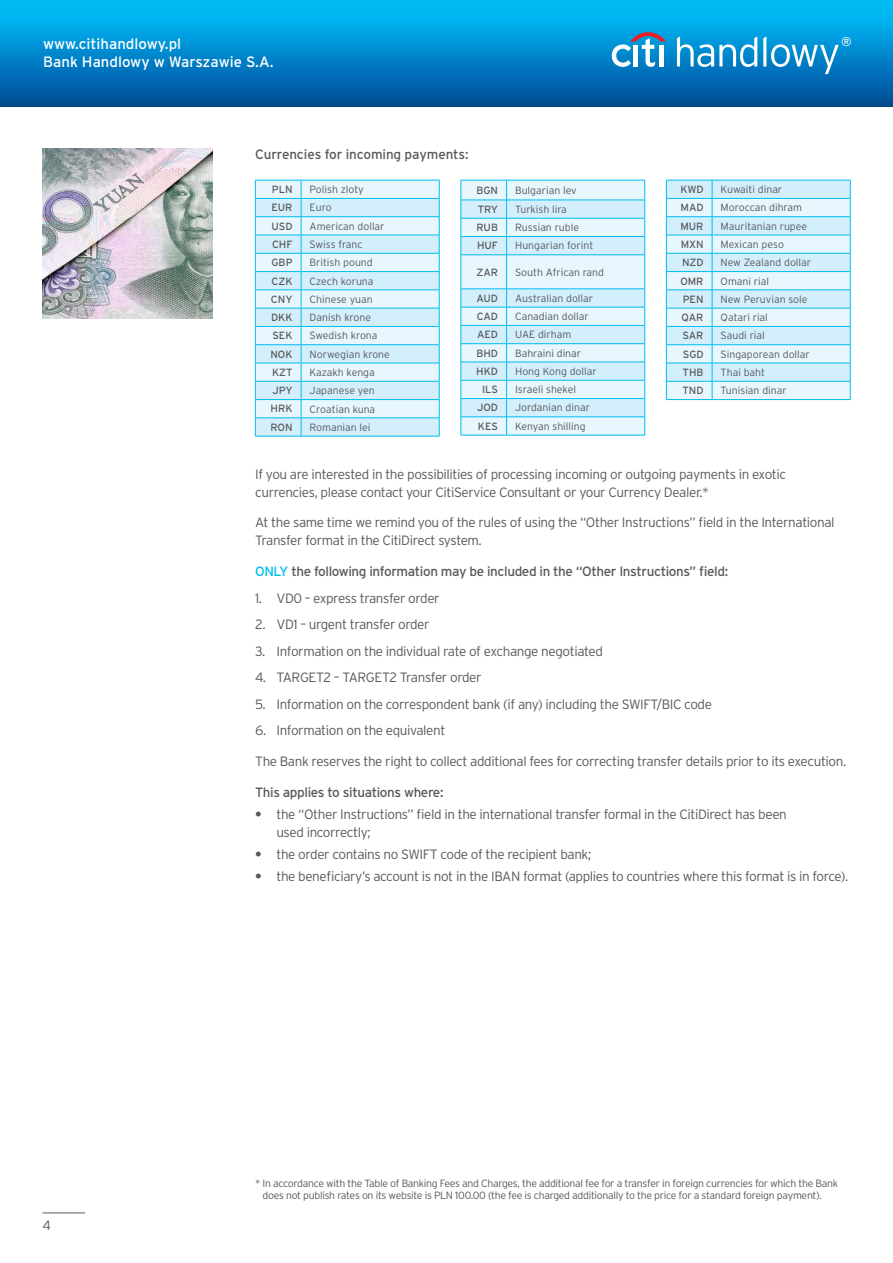
<style>
.page{position:relative;width:893px;height:1263px;background:#fff}
.page>*{position:absolute;margin:0;border:0;box-sizing:border-box;transform-origin:0 0}
.t1{font:15px/18px "Interstate Pl";color:#fff}
.t2{font:300 13.5px/18px "Interstate Pl";letter-spacing:-.03em;color:#58595b}
.t3{font:13.5px "Interstate Pl";letter-spacing:-.03em;color:#58595b}
.t4{font:13.5px "Interstate Pl";letter-spacing:-.01em;color:#58595b}
.t5{font:12.6px "Interstate Pl";color:#fff}
.t6{font:300 10.5px "Interstate Pl";color:#58595b}
.t7{font:300 10.5px/12.6px "Interstate Pl";letter-spacing:-.03em;color:#58595b}
.t8{font:10.5px "Interstate Pl";color:#58595b}
.s1{color:#00bdf2}
.s2{font-weight:700}
</style>
<div class="page">
<div style="left:0;top:0;width:893px;height:106px;background:linear-gradient(to bottom,#00c7ff,#004c98)"></div>
<svg style="left:677px;top:36px;width:80px;height:31px"></svg>
<svg style="left:763px;top:36px;width:76px;height:38px"></svg>
<svg style="left:612px;top:32px;width:54px;height:35px"></svg>
<hr style="left:659px;top:45px;width:4px;height:21px;background:#fff">
<hr style="left:43px;top:1212px;width:42px;height:1px;background:#58595b">
<hr style="left:255px;top:436px;width:46px;height:1px;background:#00bdf2">
<hr style="left:301px;top:436px;width:138px;height:1px;background:#00bdf2">
<svg style="left:255px;top:180px;width:185px;height:256px"></svg>
<svg style="left:461px;top:180px;width:184px;height:255px"></svg>
<hr style="left:461px;top:435px;width:46px;height:1px;background:#00bdf2">
<hr style="left:507px;top:435px;width:138px;height:1px;background:#00bdf2">
<svg style="left:666px;top:180px;width:185px;height:220px"></svg>
<hr style="left:666px;top:399px;width:46px;height:1px;background:#00bdf2">
<hr style="left:712px;top:399px;width:138px;height:1px;background:#00bdf2">
<img style="left:43px;top:149px;width:170px;height:170px">
<p class="t1" style="left:43px;top:34px;width:232px">www.citihandlowy.pl<br>Bank Handlowy w Warszawie S.A.</p>
<p class="t5" style="left:841px;top:34px;width:12px">®</p>
<p class="t4" style="left:255px;top:146px;width:215px">Currencies for incoming payments:</p>
<p class="t8" style="left:272px;top:183px;width:22px">PLN</p>
<p class="t6" style="left:310px;top:183px;width:56px">Polish zloty</p>
<p class="t8" style="left:271px;top:202px;width:23px">EUR</p>
<p class="t6" style="left:310px;top:202px;width:24px">Euro</p>
<p class="t8" style="left:271px;top:220px;width:23px">USD</p>
<p class="t6" style="left:310px;top:220px;width:76px">American dollar</p>
<p class="t8" style="left:272px;top:238px;width:22px">CHF</p>
<p class="t6" style="left:310px;top:238px;width:55px">Swiss franc</p>
<p class="t8" style="left:271px;top:257px;width:23px">GBP</p>
<p class="t6" style="left:310px;top:257px;width:65px">British pound</p>
<p class="t8" style="left:272px;top:275px;width:23px">CZK</p>
<p class="t6" style="left:310px;top:275px;width:65px">Czech koruna</p>
<p class="t8" style="left:271px;top:293px;width:23px">CNY</p>
<p class="t6" style="left:310px;top:293px;width:65px">Chinese yuan</p>
<p class="t8" style="left:271px;top:311px;width:23px">DKK</p>
<p class="t6" style="left:310px;top:311px;width:63px">Danish krone</p>
<p class="t8" style="left:272px;top:330px;width:22px">SEK</p>
<p class="t6" style="left:310px;top:330px;width:70px">Swedish krona</p>
<p class="t8" style="left:270px;top:348px;width:24px">NOK</p>
<p class="t6" style="left:310px;top:348px;width:82px">Norwegian krone</p>
<p class="t8" style="left:272px;top:366px;width:22px">KZT</p>
<p class="t6" style="left:310px;top:366px;width:67px">Kazakh kenga</p>
<p class="t8" style="left:272px;top:385px;width:22px">JPY</p>
<p class="t6" style="left:310px;top:385px;width:67px">Japanese yen</p>
<p class="t8" style="left:271px;top:403px;width:23px">HRK</p>
<p class="t6" style="left:310px;top:403px;width:67px">Croatian kuna</p>
<p class="t8" style="left:270px;top:421px;width:24px">RON</p>
<p class="t6" style="left:310px;top:421px;width:62px">Romanian lei</p>
<p class="t8" style="left:476px;top:184px;width:23px">BGN</p>
<p class="t6" style="left:515px;top:184px;width:63px">Bulgarian lev</p>
<p class="t8" style="left:478px;top:203px;width:22px">TRY</p>
<p class="t6" style="left:515px;top:203px;width:53px">Turkish lira</p>
<p class="t8" style="left:476px;top:222px;width:23px">RUB</p>
<p class="t6" style="left:515px;top:222px;width:65px">Russian ruble</p>
<p class="t8" style="left:477px;top:240px;width:22px">HUF</p>
<p class="t6" style="left:515px;top:240px;width:80px">Hungarian forint</p>
<p class="t8" style="left:476px;top:266px;width:23px">ZAR</p>
<p class="t6" style="left:515px;top:266px;width:90px">South African rand</p>
<p class="t8" style="left:476px;top:292px;width:23px">AUD</p>
<p class="t6" style="left:515px;top:292px;width:80px">Australian dollar</p>
<p class="t8" style="left:477px;top:310px;width:23px">CAD</p>
<p class="t6" style="left:515px;top:310px;width:75px">Canadian dollar</p>
<p class="t8" style="left:477px;top:329px;width:23px">AED</p>
<p class="t6" style="left:515px;top:329px;width:58px">UAE dirham</p>
<p class="t8" style="left:476px;top:347px;width:23px">BHD</p>
<p class="t6" style="left:515px;top:347px;width:68px">Bahraini dinar</p>
<p class="t8" style="left:476px;top:365px;width:23px">HKD</p>
<p class="t6" style="left:515px;top:365px;width:83px">Hong Kong dollar</p>
<p class="t8" style="left:482px;top:384px;width:17px">ILS</p>
<p class="t6" style="left:515px;top:384px;width:62px">Israeli shekel</p>
<p class="t8" style="left:477px;top:402px;width:22px">JOD</p>
<p class="t6" style="left:515px;top:402px;width:76px">Jordanian dinar</p>
<p class="t8" style="left:478px;top:420px;width:22px">KES</p>
<p class="t6" style="left:515px;top:420px;width:72px">Kenyan shilling</p>
<p class="t8" style="left:681px;top:183px;width:24px">KWD</p>
<p class="t6" style="left:721px;top:183px;width:63px">Kuwaiti dinar</p>
<p class="t8" style="left:680px;top:202px;width:25px">MAD</p>
<p class="t6" style="left:721px;top:202px;width:83px">Moroccan dihram</p>
<p class="t8" style="left:680px;top:220px;width:25px">MUR</p>
<p class="t6" style="left:721px;top:220px;width:88px">Mauritanian rupee</p>
<p class="t8" style="left:681px;top:238px;width:24px">MXN</p>
<p class="t6" style="left:721px;top:238px;width:65px">Mexican peso</p>
<p class="t8" style="left:682px;top:257px;width:23px">NZD</p>
<p class="t6" style="left:721px;top:257px;width:92px">New Zealand dollar</p>
<p class="t8" style="left:680px;top:275px;width:25px">OMR</p>
<p class="t6" style="left:721px;top:275px;width:50px">Omani rial</p>
<p class="t8" style="left:683px;top:293px;width:22px">PEN</p>
<p class="t6" style="left:721px;top:293px;width:88px">New Peruvian sole</p>
<p class="t8" style="left:682px;top:311px;width:23px">QAR</p>
<p class="t6" style="left:721px;top:311px;width:49px">Qatari rial</p>
<p class="t8" style="left:682px;top:330px;width:23px">SAR</p>
<p class="t6" style="left:721px;top:330px;width:46px">Saudi rial</p>
<p class="t8" style="left:683px;top:348px;width:22px">SGD</p>
<p class="t6" style="left:721px;top:348px;width:91px">Singaporean dollar</p>
<p class="t8" style="left:683px;top:366px;width:22px">THB</p>
<p class="t6" style="left:721px;top:366px;width:46px">Thai baht</p>
<p class="t8" style="left:683px;top:385px;width:23px">TND</p>
<p class="t6" style="left:721px;top:385px;width:68px">Tunisian dinar</p>
<p class="t2" style="left:255px;top:465px;width:533px">If you are interested in the possibilities of processing incoming or outgoing payments in exotic currencies, please contact your CitiService Consultant or your Currency Dealer.*</p>
<p class="t2" style="left:255px;top:514px;width:581px">At the same time we remind you of the rules of using the “Other Instructions” field in the International<br>Transfer format in the CitiDirect system.</p>
<p class="t3" style="left:255px;top:564px;width:474px"><span class="s1">ONLY</span> the following information may be included in the “Other Instructions” field:</p>
<p class="t2" style="left:255px;top:589px;width:186px">1. VD0 – express transfer order</p>
<p class="t2" style="left:255px;top:615px;width:176px">2. VD1 – urgent transfer order</p>
<p class="t2" style="left:255px;top:642px;width:349px">3. Information on the individual rate of exchange negotiated</p>
<p class="t2" style="left:255px;top:668px;width:228px">4. TARGET2 – TARGET2 Transfer order</p>
<p class="t2" style="left:255px;top:695px;width:458px">5. Information on the correspondent bank (if any) including the SWIFT/BIC code</p>
<p class="t2" style="left:255px;top:721px;width:192px">6. Information on the equivalent</p>
<p class="t2" style="left:255px;top:752px;width:593px">The Bank reserves the right to collect additional fees for correcting transfer details prior to its execution.</p>
<p class="t3" style="left:255px;top:784px;width:190px">This applies to situations where:</p>
<p class="t2" style="left:276px;top:805px;width:512px;text-indent:-21px"><span class="s2">•</span> the “Other Instructions” field in the international transfer formal in the CitiDirect has been used incorrectly;</p>
<p class="t2" style="left:255px;top:845px;width:338px"><span class="s2">•</span> the order contains no SWIFT code of the recipient bank;</p>
<p class="t2" style="left:255px;top:868px;width:595px"><span class="s2">•</span> the beneficiary’s account is not in the IBAN format (applies to countries where this format is in force).</p>
<p class="t2" style="left:43px;top:1216px;width:10px">4</p>
<p class="t7" style="left:262px;top:1176px;width:577px;text-indent:-7px">* In accordance with the Table of Banking Fees and Charges, the additional fee for a transfer in foreign currencies for which the Bank does not publish rates on its website is PLN 100.00 (the fee is charged additionally to the price for a standard foreign payment).</p>
</div>
